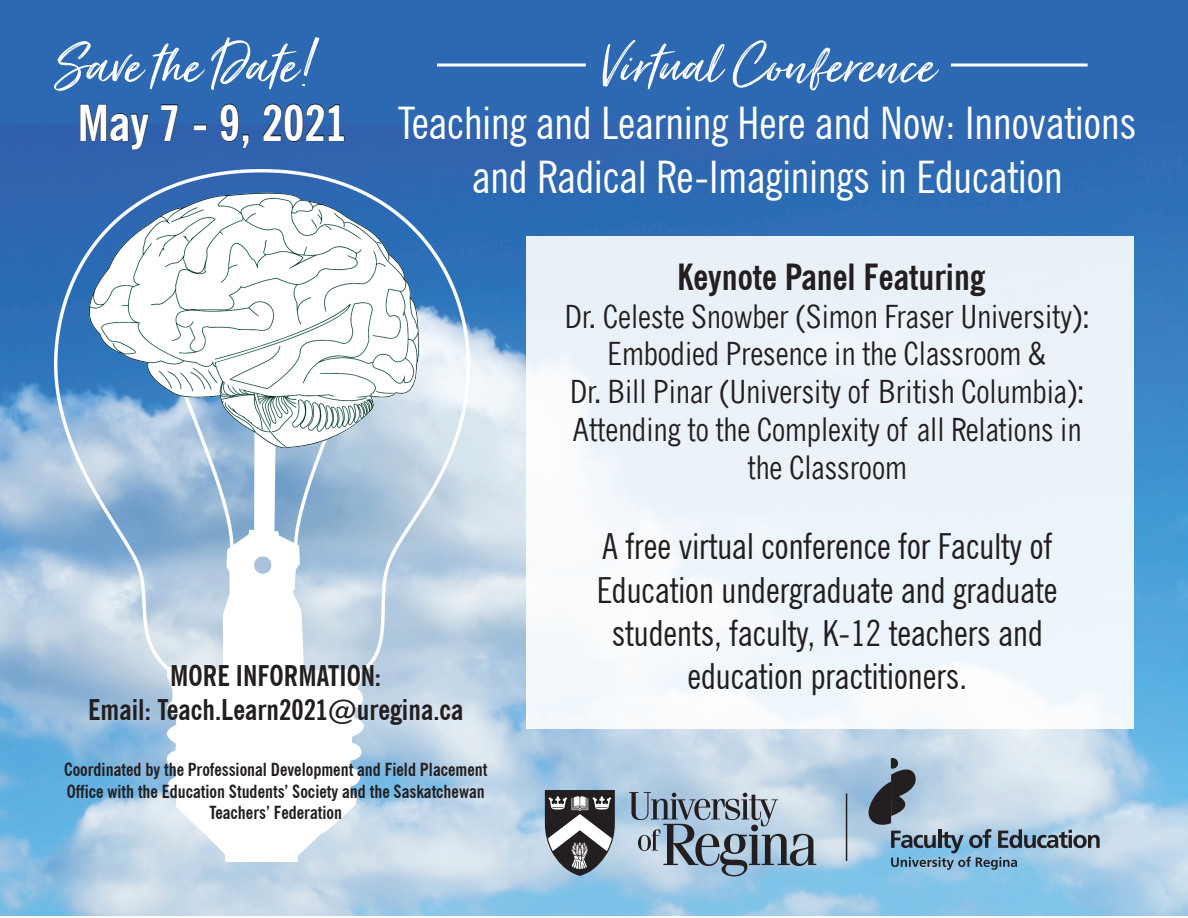
<style>
.page{position:relative;width:1188px;height:918px;background:#fff}
.page>*{position:absolute;margin:0;border:0;box-sizing:border-box;transform-origin:0 0}
.t1{font:66px "Just Lovely Slanted Wide";color:#fff}
.t2{font:700 condensed 49.5px "News Gothic BT";color:#fff}
.t3{font:condensed 45px/54px "News Gothic BT";color:#fff;text-align:center}
.t4{font:condensed 36px/43.2px "News Gothic BT";color:#231f20;text-align:center}
.t5{font:700 condensed 36px "News Gothic BT";color:#231f20}
.t6{font:31.5px/37.8px "News Gothic Condensed";color:#231f20;text-align:center}
.t7{font:700 condensed 28.5px/34.2px "News Gothic BT";color:#231f20;text-align:center}
.t8{font:700 condensed 18px/21.6px "News Gothic BT";color:#231f20;text-align:center}
</style>
<div class="page">
<div style="left:0;top:0;width:1188px;height:915px;background:#2d69b3"></div>
<img style="left:0;top:124px;width:1188px;height:791px">
<svg style="left:869px;top:758px;width:231px;height:112px;background:#a4bccd"></svg>
<svg style="left:629px;top:792px;width:187px;height:84px;background:#95a8b8"></svg>
<svg style="left:545px;top:790px;width:70px;height:86px;background:#737579"></svg>
<svg style="left:80px;top:103px;width:70px;height:51px"></svg>
<svg style="left:161px;top:104px;width:17px;height:37px"></svg>
<div style="left:194px;top:125px;width:13px;height:5px;border:1px solid #231f20"></div>
<svg style="left:220px;top:103px;width:29px;height:45px"></svg>
<svg style="left:263px;top:103px;width:82px;height:39px"></svg>
<hr style="left:846px;top:794px;width:1px;height:67px;background:#231f20">
<div style="left:526px;top:237px;width:608px;height:492px;background:linear-gradient(to right,#f2f6fa,#ebf3f9)"></div>
<hr style="left:437px;top:63px;width:149px;height:3px;background:#fff">
<hr style="left:951px;top:63px;width:137px;height:3px;background:#fff">
<img style="left:54px;top:170px;width:416px;height:691px">
<h1 class="t1" style="left:56px;top:25px;width:260px">Save the Date!</h1>
<h2 class="t2" style="left:77px;top:93px;width:271px">May 7 - 9, 2021</h2>
<h1 class="t1" style="left:600px;top:25px;width:336px">Virtual Conference</h1>
<h3 class="t3" style="left:398px;top:96px;width:740px">Teaching and Learning Here and Now: Innovations and Radical Re-Imaginings in Education</h3>
<p class="t5" style="left:677px;top:255px;width:309px">Keynote Panel Featuring</p>
<p class="t6" style="left:565px;top:297px;width:526px">Dr. Celeste Snowber (Simon Fraser University):<br>Embodied Presence in the Classroom &amp;<br>Dr. Bill Pinar (University of British Columbia):<br>Attending to the Complexity of all Relations in the Classroom</p>
<p class="t7" style="left:88px;top:659px;width:377px">MORE INFORMATION:<br>Email: Teach.Learn2021@uregina.ca</p>
<p class="t8" style="left:64px;top:759px;width:425px">Coordinated by the Professional Development and Field Placement<br>Office with the Education Students’ Society and the Saskatchewan<br>Teachers’ Federation</p>
<p class="t4" style="left:597px;top:525px;width:462px">A free virtual conference for Faculty of Education undergraduate and graduate students, faculty, K-12 teachers and education practitioners.</p>
</div>
